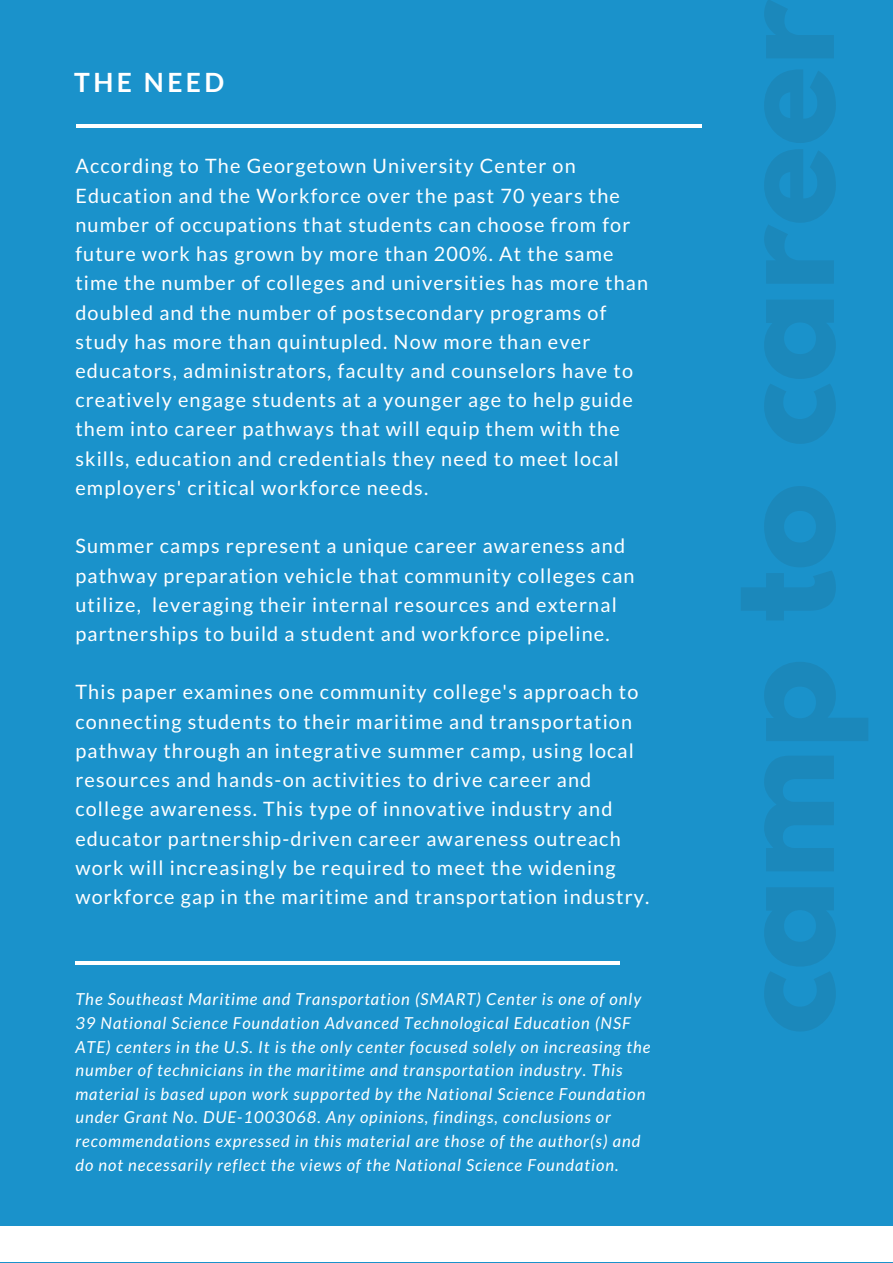
<style>
.page{position:relative;width:893px;height:1263px;background:#fff}
.page>*{position:absolute;margin:0;border:0;box-sizing:border-box;transform-origin:0 0}
.t1{font:700 26.4px "Lato";letter-spacing:.13em;color:#fff}
.t2{font:19.8px/29.2px "Lato";letter-spacing:.06em;color:#fff}
.t3{font:italic 16.5px/23.5px "Lato";letter-spacing:.06em;color:#fff}
</style>
<div class="page">
<div style="left:0;top:0;width:892px;height:1262px;background:#1a92cb"></div>
<div style="left:0;top:1226px;width:892px;height:36px;background:#fff"></div>
<hr style="left:76px;top:125px;width:625px;height:3px;background:#fff">
<hr style="left:75px;top:961px;width:544px;height:3px;background:#fff">
<h1 class="t1" style="left:74px;top:66px;width:151px">THE NEED</h1>
<p class="t2" style="left:75px;top:151px;width:574px">According to The Georgetown University Center on Education and the Workforce over the past 70 years the number of occupations that students can choose from for future work has grown by more than 200%. At the same time the number of colleges and universities has more than doubled and the number of postsecondary programs of study has more than quintupled. Now more than ever educators, administrators, faculty and counselors have to creatively engage students at a younger age to help guide them into career pathways that will equip them with the skills, education and credentials they need to meet local employers' critical workforce needs.</p>
<p class="t2" style="left:75px;top:531px;width:560px">Summer camps represent a unique career awareness and pathway preparation vehicle that community colleges can utilize, leveraging their internal resources and external partnerships to build a student and workforce pipeline.</p>
<p class="t2" style="left:75px;top:677px;width:575px">This paper examines one community college's approach to connecting students to their maritime and transportation pathway through an integrative summer camp, using local resources and hands-on activities to drive career and college awareness. This type of innovative industry and educator partnership-driven career awareness outreach work will increasingly be required to meet the widening workforce gap in the maritime and transportation industry.</p>
<p class="t3" style="left:75px;top:987px;width:576px">The Southeast Maritime and Transportation (SMART) Center is one of only 39 National Science Foundation Advanced Technological Education (NSF ATE) centers in the U.S. It is the only center focused solely on increasing the number of technicians in the maritime and transportation industry. This material is based upon work supported by the National Science Foundation under Grant No. DUE-1003068. Any opinions, findings, conclusions or recommendations expressed in this material are those of the author(s) and do not necessarily reflect the views of the National Science Foundation.</p>
</div>
